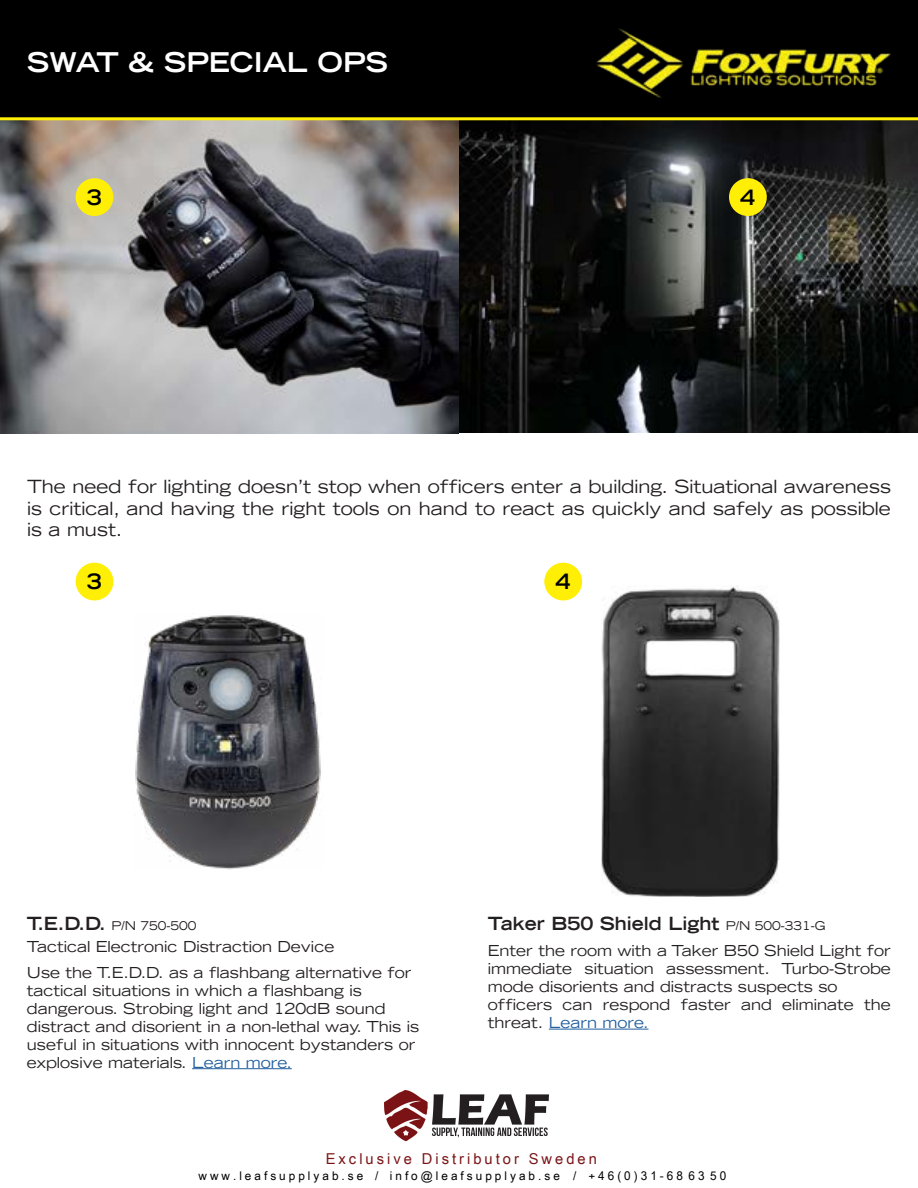
<style>
.page{position:relative;width:918px;height:1188px;background:#fff}
.page>*{position:absolute;margin:0;border:0;box-sizing:border-box;transform-origin:0 0}
.t1{font:700 expanded 27px "Trade Gothic LH";color:#fff}
.t2{font:700 expanded 21px "Trade Gothic LH";color:#000}
.t3{font:expanded 18px/21.6px "Trade Gothic LH";color:#231f20;text-align:justify}
.t4{font:700 expanded 18px "Trade Gothic LH";color:#231f20}
.t5{font:expanded 15px/18px "Trade Gothic LH";color:#231f20}
.t6{font:15px "Arial Narrow";letter-spacing:.165em;color:#7b1417;scale:1.2 1}
.t7{font:12px "Arial Narrow";letter-spacing:.21em;color:#000;scale:1.2 1}
.t8{font:expanded 12px "Trade Gothic LH";color:#231f20}
.s1{font-weight:700;font-size:18px}
.s2{color:#215e9e}
.s3{font-weight:400;font-size:12px}
</style>
<div class="page">
<img style="left:459px;top:120px;width:459px;height:313px">
<div style="left:0;top:0;width:918px;height:118px;background:#000"></div>
<img style="left:596px;top:28px;width:295px;height:70px">
<img style="left:0;top:120px;width:459px;height:313px">
<hr style="left:0;top:117px;width:918px;height:3px;background:#ffef07">
<div style="left:76px;top:178px;width:37px;height:38px;background:#ffef07;border-radius:50%"></div>
<div style="left:729px;top:178px;width:38px;height:38px;background:#ffef07;border-radius:50%"></div>
<div style="left:76px;top:563px;width:37px;height:37px;background:#ffef07;border-radius:50%"></div>
<hr style="left:192px;top:1068px;width:100px;height:1px;background:#215e9e">
<hr style="left:549px;top:1029px;width:100px;height:1px;background:#215e9e">
<div style="left:544px;top:563px;width:38px;height:37px;background:#ffef07;border-radius:50%"></div>
<img style="left:135px;top:615px;width:186px;height:254px">
<img style="left:602px;top:586px;width:178px;height:311px">
<img style="left:384px;top:1090px;width:166px;height:52px">
<h1 class="t1" style="left:27px;top:45px;width:363px">SWAT &amp; SPECIAL OPS</h1>
<h2 class="t2" style="left:87px;top:183px;width:17px">3</h2>
<h2 class="t2" style="left:740px;top:183px;width:17px">4</h2>
<p class="t3" style="left:27px;top:476px;width:866px">The need for lighting doesn’t stop when officers enter a building. Situational awareness is critical, and having the right tools on hand to react as quickly and safely as possible is a must.</p>
<h2 class="t2" style="left:87px;top:568px;width:17px">3</h2>
<h2 class="t2" style="left:556px;top:568px;width:17px">4</h2>
<p class="t8" style="left:27px;top:918px;width:171px"><span class="s1">T.E.D.D.</span> P/N 750-500</p>
<p class="t5" style="left:27px;top:934px;width:386px;line-height:25.5px">Tactical Electronic Distraction Device<br>Use the T.E.D.D. as a flashbang alternative for</p>
<p class="t5" style="left:27px;top:981px;width:394px">tactical situations in which a flashbang is dangerous. Strobing light and 120dB sound distract and disorient in a non-lethal way. This is useful in situations with innocent bystanders or explosive materials. <span class="s2">Learn more.</span></p>
<p class="t4" style="left:488px;top:912px;width:339px">Taker B50 Shield Light <span class="s3">P/N 500-331-G</span></p>
<p class="t5" style="left:488px;top:941px;width:404px">Enter the room with a Taker B50 Shield Light for immediate situation assessment. Turbo-Strobe mode disorients and distracts suspects so officers can respond faster and eliminate the threat. <span class="s2">Learn more.</span></p>
<p class="t6" style="left:326px;top:1147px;width:228px">Exclusive Distributor Sweden</p>
<p class="t7" style="left:198px;top:1167px;width:441px">www.leafsupplyab.se / info@leafsupplyab.se / +46(0)31-68 63 50</p>
</div>
